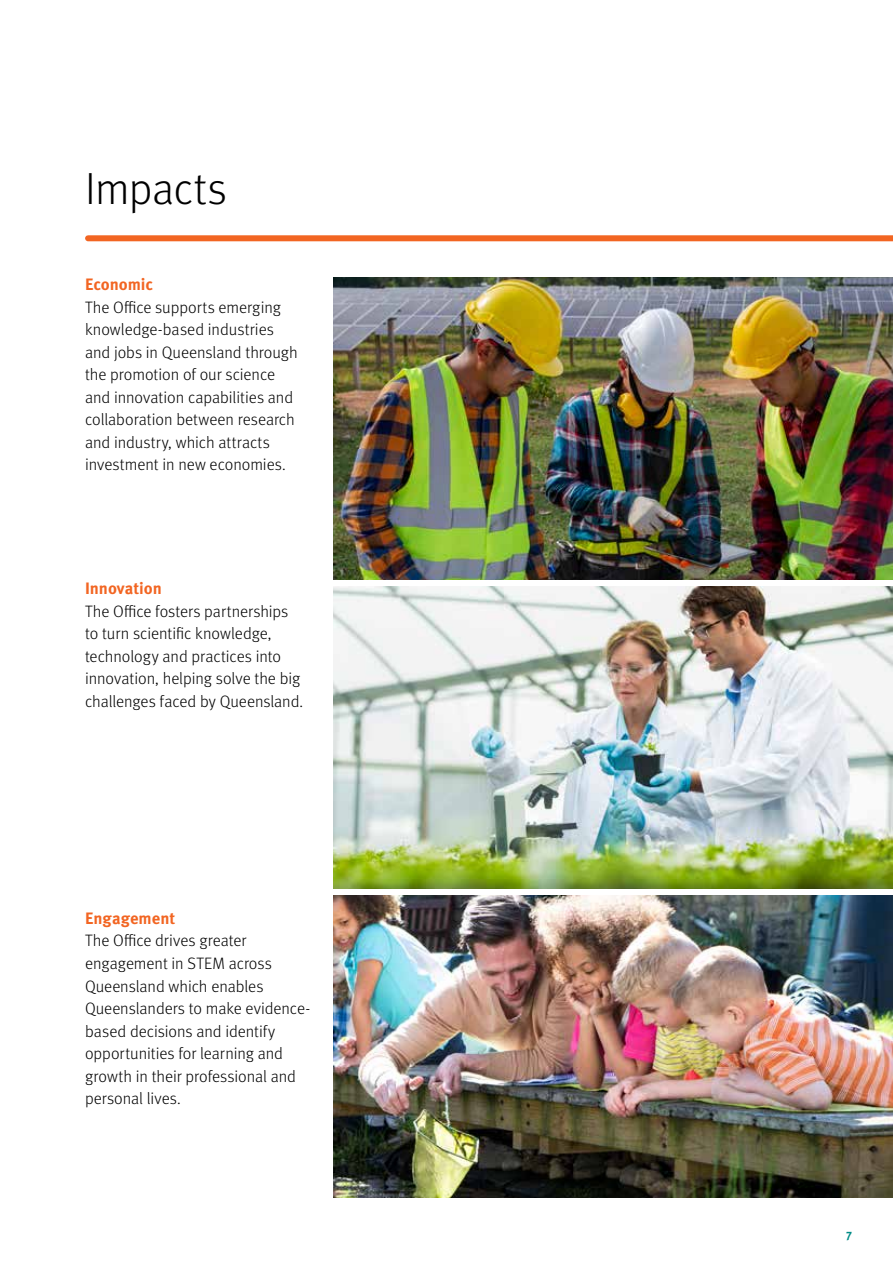
<style>
.page{position:relative;width:893px;height:1263px;background:#fff}
.page>*{position:absolute;margin:0;border:0;box-sizing:border-box;transform-origin:0 0}
.t1{font:300 45px "Meta OT";letter-spacing:-.015em;color:#000}
.t2{font:300 16.5px/22.5px "Meta OT";letter-spacing:-.005em;color:#000}
.t3{font:700 16.5px "Meta OT";letter-spacing:-.005em;color:#f26522}
.t4{font:700 12px "Meta OT";color:#008c87}
</style>
<div class="page">
<div style="left:88px;top:235px;width:805px;height:6px;background:#f26522"></div>
<img style="left:333px;top:278px;width:560px;height:302px">
<img style="left:333px;top:587px;width:560px;height:302px">
<img style="left:333px;top:896px;width:560px;height:302px">
<h1 class="t1" style="left:85px;top:162px;width:143px">Impacts</h1>
<p class="t3" style="left:85px;top:274px;width:70px">Economic</p>
<p class="t2" style="left:85px;top:296px;width:214px">The Office supports emerging knowledge-based industries and jobs in Queensland through the promotion of our science and innovation capabilities and collaboration between research and industry, which attracts investment in new economies.</p>
<p class="t3" style="left:85px;top:578px;width:78px">Innovation</p>
<p class="t2" style="left:85px;top:600px;width:220px">The Office fosters partnerships to turn scientific knowledge, technology and practices into innovation, helping solve the big challenges faced by Queensland.</p>
<p class="t3" style="left:85px;top:908px;width:92px">Engagement</p>
<p class="t2" style="left:85px;top:930px;width:227px">The Office drives greater engagement in STEM across<br>Queensland which enables<br>Queenslanders to make evidence&shy;based decisions and identify opportunities for learning and growth in their professional and personal lives.</p>
<p class="t4" style="left:846px;top:1226px;width:7px">7</p>
</div>
